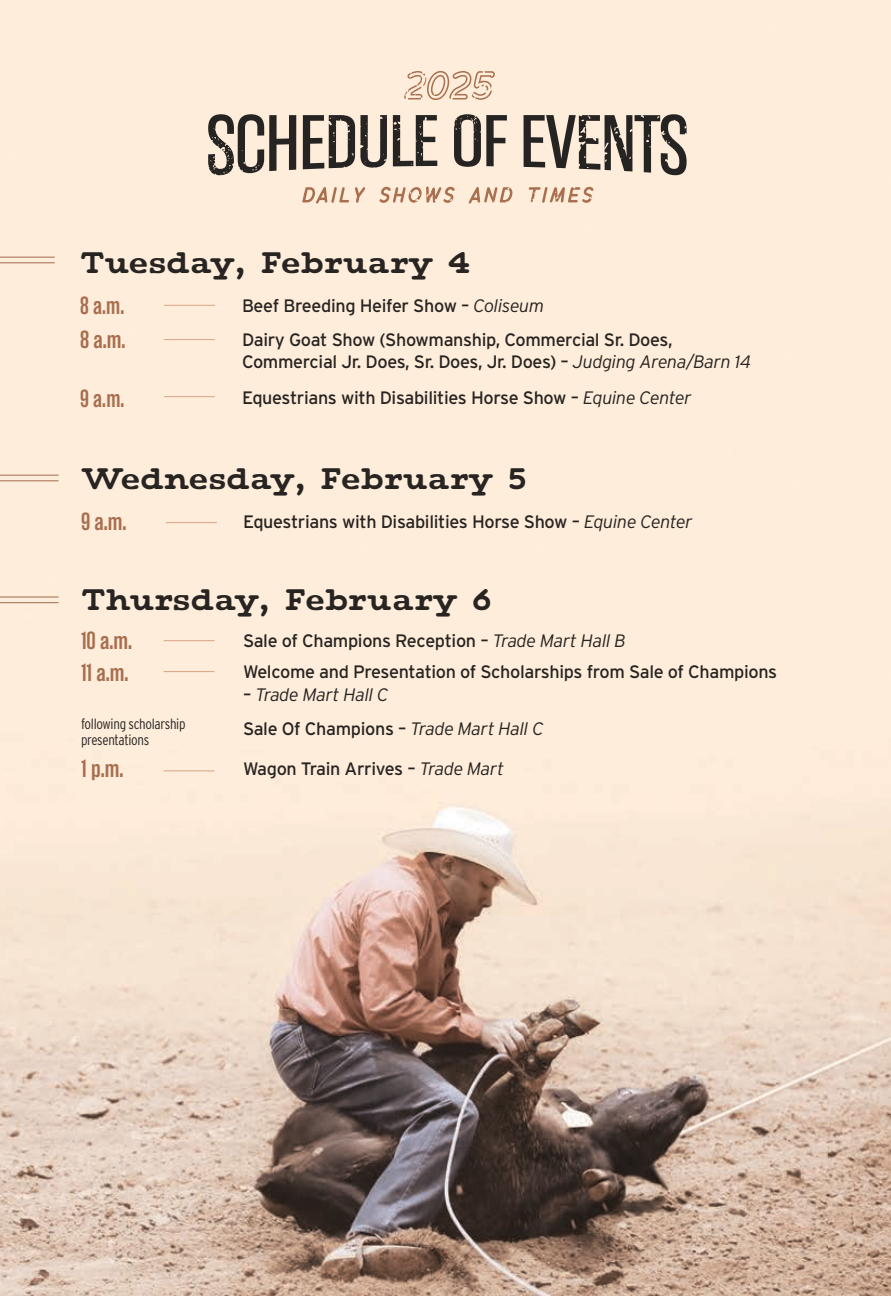
<style>
.page{position:relative;width:891px;height:1296px;background:#fff}
.page>*{position:absolute;margin:0;border:0;box-sizing:border-box;transform-origin:0 0}
.t1{font:700 33.75px "Maxular Rx";letter-spacing:-.025em;color:#272422}
.t2{font:600 24.75px "Rama Gothic E";color:#a76f4f}
.t3{font:600 24.75px "Rama Gothic E";color:#a76f4f;scale:.96 1}
.t4{font:18px/22.5px "Interstate";letter-spacing:-.02em;color:#272422}
.t5{font:italic 300 18px/33.8px "Interstate";letter-spacing:-.02em;color:#272422}
.t6{font:300 14.62px/15.8px "Interstate Condensed";letter-spacing:-.02em;color:#272422}
.s1{font-weight:300;font-style:italic}
.s2{font-weight:400;font-style:normal}
</style>
<div class="page">
<img style="left:0;top:0;width:891px;height:1296px">
<hr style="left:0;top:475px;width:58px;height:1px;background:#a97a5e">
<hr style="left:0;top:480px;width:58px;height:1px;background:#a97a5e">
<hr style="left:166px;top:522px;width:51px;height:1px;background:#dcab8e">
<hr style="left:0;top:596px;width:58px;height:2px;background:#a97a5e">
<hr style="left:0;top:602px;width:58px;height:1px;background:#a97a5e">
<hr style="left:164px;top:671px;width:51px;height:1px;background:#dcab8e">
<hr style="left:164px;top:770px;width:51px;height:1px;background:#dcab8e">
<hr style="left:164px;top:640px;width:51px;height:1px;background:#dcab8e">
<svg style="left:355px;top:187px;width:10px;height:16px"></svg>
<svg style="left:302px;top:187px;width:47px;height:17px"></svg>
<svg style="left:379px;top:187px;width:76px;height:16px"></svg>
<svg style="left:529px;top:187px;width:64px;height:16px"></svg>
<svg style="left:469px;top:187px;width:44px;height:17px"></svg>
<svg style="left:454px;top:114px;width:53px;height:53px"></svg>
<svg style="left:208px;top:114px;width:88px;height:62px"></svg>
<svg style="left:303px;top:115px;width:84px;height:54px"></svg>
<svg style="left:393px;top:115px;width:44px;height:51px"></svg>
<svg style="left:524px;top:114px;width:163px;height:62px"></svg>
<hr style="left:164px;top:339px;width:51px;height:1px;background:#dcab8e">
<hr style="left:164px;top:305px;width:51px;height:1px;background:#dcab8e">
<hr style="left:164px;top:396px;width:51px;height:1px;background:#dcab8e">
<hr style="left:0;top:257px;width:55px;height:1px;background:#a97a5e">
<hr style="left:0;top:262px;width:55px;height:1px;background:#a97a5e">
<svg style="left:404px;top:71px;width:91px;height:29px"></svg>
<p class="t1" style="left:80px;top:233px;width:391px">Tuesday, February 4</p>
<p class="t3" style="left:80px;top:292px;width:48px">8 a.m.</p>
<p class="t4" style="left:242px;top:294px;width:304px">Beef Breeding Heifer Show – <span class="s1">Coliseum</span></p>
<p class="t2" style="left:80px;top:326px;width:47px">8 a.m.</p>
<p class="t4" style="left:242px;top:328px;width:511px">Dairy Goat Show (Showmanship, Commercial Sr. Does,<br>Commercial Jr. Does, Sr. Does, Jr. Does) – <span class="s1">Judging Arena/Barn 14</span></p>
<p class="t3" style="left:80px;top:384px;width:48px">9 a.m.</p>
<p class="t4" style="left:242px;top:387px;width:451px">Equestrians with Disabilities Horse Show – <span class="s1">Equine Center</span></p>
<p class="t1" style="left:81px;top:449px;width:448px">Wednesday, February 5</p>
<p class="t2" style="left:81px;top:508px;width:47px">9 a.m.</p>
<p class="t4" style="left:243px;top:510px;width:451px">Equestrians with Disabilities Horse Show – <span class="s1">Equine Center</span></p>
<p class="t1" style="left:81px;top:570px;width:412px">Thursday, February 6</p>
<p class="t2" style="left:81px;top:627px;width:53px">10 a.m.</p>
<p class="t4" style="left:243px;top:629px;width:384px">Sale of Champions Reception – <span class="s1">Trade Mart Hall B</span></p>
<p class="t2" style="left:81px;top:659px;width:49px">11 a.m.</p>
<p class="t4" style="left:243px;top:661px;width:536px">Welcome and Presentation of Scholarships from Sale of Champions</p>
<p class="t5" style="left:243px;top:678px;width:302px"><span class="s2">–</span> Trade Mart Hall C<br><span class="s2">Sale Of Champions –</span> Trade Mart Hall C</p>
<p class="t2" style="left:81px;top:755px;width:44px">1 p.m.</p>
<p class="t4" style="left:243px;top:758px;width:263px">Wagon Train Arrives – <span class="s1">Trade Mart</span></p>
<p class="t6" style="left:81px;top:716px;width:106px">following scholarship presentations</p>
</div>
